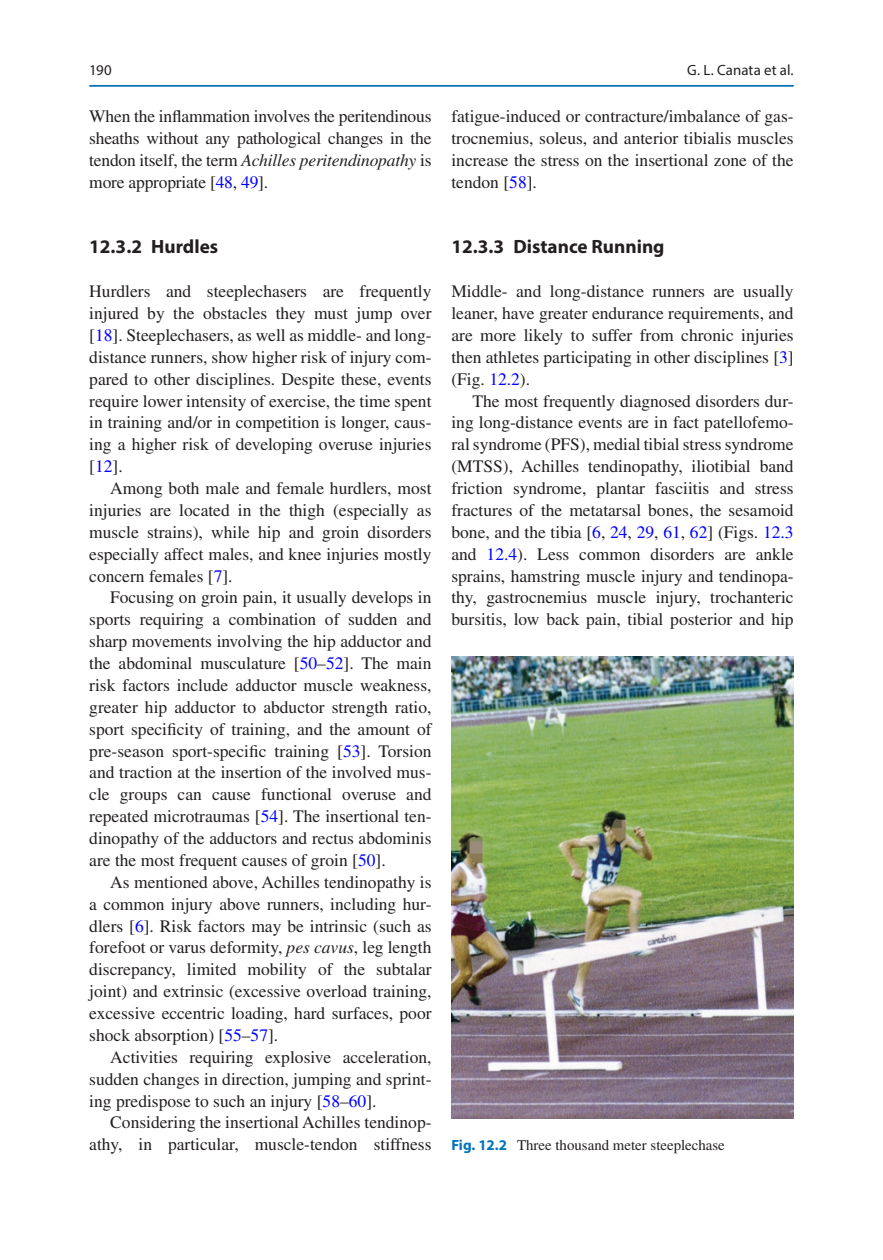
<style>
.page{position:relative;width:883px;height:1260px;background:#fff}
.page>*{position:absolute;margin:0;border:0;box-sizing:border-box;transform-origin:0 0}
.t1{font:700 19.25px "Myriad Pro";color:#231f20}
.t2{font:17.5px/21.9px "Times LT Std";color:#231f20;text-align:justify}
.t3{font:14.88px "Times LT Std";color:#231f20}
.t4{font:14.88px "Myriad Pro Regular 2";letter-spacing:.005em;color:#231f20}
.t5{font:14.88px "Myriad Pro";color:#231f20}
.s1{font-style:italic}
.s2{color:#00f}
.s3{font-family:"Myriad Pro";font-weight:700;color:#0073bc}
</style>
<div class="page">
<img style="left:451px;top:657px;width:343px;height:462px">
<hr style="left:89px;top:85px;width:705px;height:2px;background:#0073bc">
<p class="t5" style="left:89px;top:61px;width:24px">190</p>
<p class="t2" style="left:89px;top:105px;width:344px">When the inflammation involves the peritendinous sheaths without any pathological changes in the tendon itself, the term <span class="s1">Achilles peritendinopathy</span> is more appropriate [<span class="s2">48</span>, <span class="s2">49</span>].</p>
<p class="t4" style="left:687px;top:61px;width:108px">G. L. Canata et al.</p>
<p class="t2" style="left:451px;top:105px;width:344px">fatigue-induced or contracture/imbalance of gas&shy;trocnemius, soleus, and anterior tibialis muscles increase the stress on the insertional zone of the tendon [<span class="s2">58</span>].</p>
<p class="t1" style="left:89px;top:234px;width:130px">12.3.2 Hurdles</p>
<p class="t2" style="left:89px;top:280px;width:344px">Hurdlers and steeplechasers are frequently injured by the obstacles they must jump over [<span class="s2">18</span>]. Steeplechasers, as well as middle- and long&shy;distance runners, show higher risk of injury com&shy;pared to other disciplines. Despite these, events require lower intensity of exercise, the time spent in training and/or in competition is longer, caus&shy;ing a higher risk of developing overuse injuries [<span class="s2">12</span>].</p>
<p class="t2" style="left:89px;top:477px;width:344px;text-indent:21px">Among both male and female hurdlers, most injuries are located in the thigh (especially as muscle strains), while hip and groin disorders especially affect males, and knee injuries mostly concern females [<span class="s2">7</span>].</p>
<p class="t2" style="left:89px;top:587px;width:344px;text-indent:21px">Focusing on groin pain, it usually develops in sports requiring a combination of sudden and sharp movements involving the hip adductor and the abdominal musculature [<span class="s2">50</span>–<span class="s2">52</span>]. The main risk factors include adductor muscle weakness, greater hip adductor to abductor strength ratio, sport specificity of training, and the amount of pre-season sport-specific training [<span class="s2">53</span>]. Torsion and traction at the insertion of the involved mus&shy;cle groups can cause functional overuse and repeated microtraumas [<span class="s2">54</span>]. The insertional ten&shy;dinopathy of the adductors and rectus abdominis are the most frequent causes of groin [<span class="s2">50</span>].</p>
<p class="t2" style="left:89px;top:871px;width:344px;text-indent:21px">As mentioned above, Achilles tendinopathy is a common injury above runners, including hur&shy;dlers [<span class="s2">6</span>]. Risk factors may be intrinsic (such as forefoot or varus deformity, <span class="s1">pes cavus</span>, leg length discrepancy, limited mobility of the subtalar joint) and extrinsic (excessive overload training, excessive eccentric loading, hard surfaces, poor shock absorption) [<span class="s2">55</span>–<span class="s2">57</span>].</p>
<p class="t2" style="left:89px;top:1046px;width:344px;text-indent:21px">Activities requiring explosive acceleration, sudden changes in direction, jumping and sprint&shy;ing predispose to such an injury [<span class="s2">58</span>–<span class="s2">60</span>].</p>
<p class="t2" style="left:89px;top:1112px;width:344px;text-align:right">Considering the insertional Achilles tendinop&shy;athy, in particular, muscle-tendon stiffness</p>
<p class="t1" style="left:451px;top:234px;width:215px">12.3.3 Distance Running</p>
<p class="t2" style="left:451px;top:280px;width:344px">Middle- and long-distance runners are usually leaner, have greater endurance requirements, and are more likely to suffer from chronic injuries then athletes participating in other disciplines [<span class="s2">3</span>] (Fig. <span class="s2">12.2</span>).</p>
<p class="t2" style="left:451px;top:390px;width:344px;text-indent:21px">The most frequently diagnosed disorders dur&shy;ing long-distance events are in fact patellofemo&shy;ral syndrome (PFS), medial tibial stress syndrome (MTSS), Achilles tendinopathy, iliotibial band friction syndrome, plantar fasciitis and stress fractures of the metatarsal bones, the sesamoid bone, and the tibia [<span class="s2">6</span>, <span class="s2">24</span>, <span class="s2">29</span>, <span class="s2">61</span>, <span class="s2">62</span>] (Figs. <span class="s2">12.3 </span>and <span class="s2">12.4</span>). Less common disorders are ankle sprains, hamstring muscle injury and tendinopa&shy;thy, gastrocnemius muscle injury, trochanteric bursitis, low back pain, tibial posterior and hip</p>
<p class="t3" style="left:451px;top:1137px;width:275px"><span class="s3">Fig. 12.2</span> Three thousand meter steeplechase</p>
</div>
